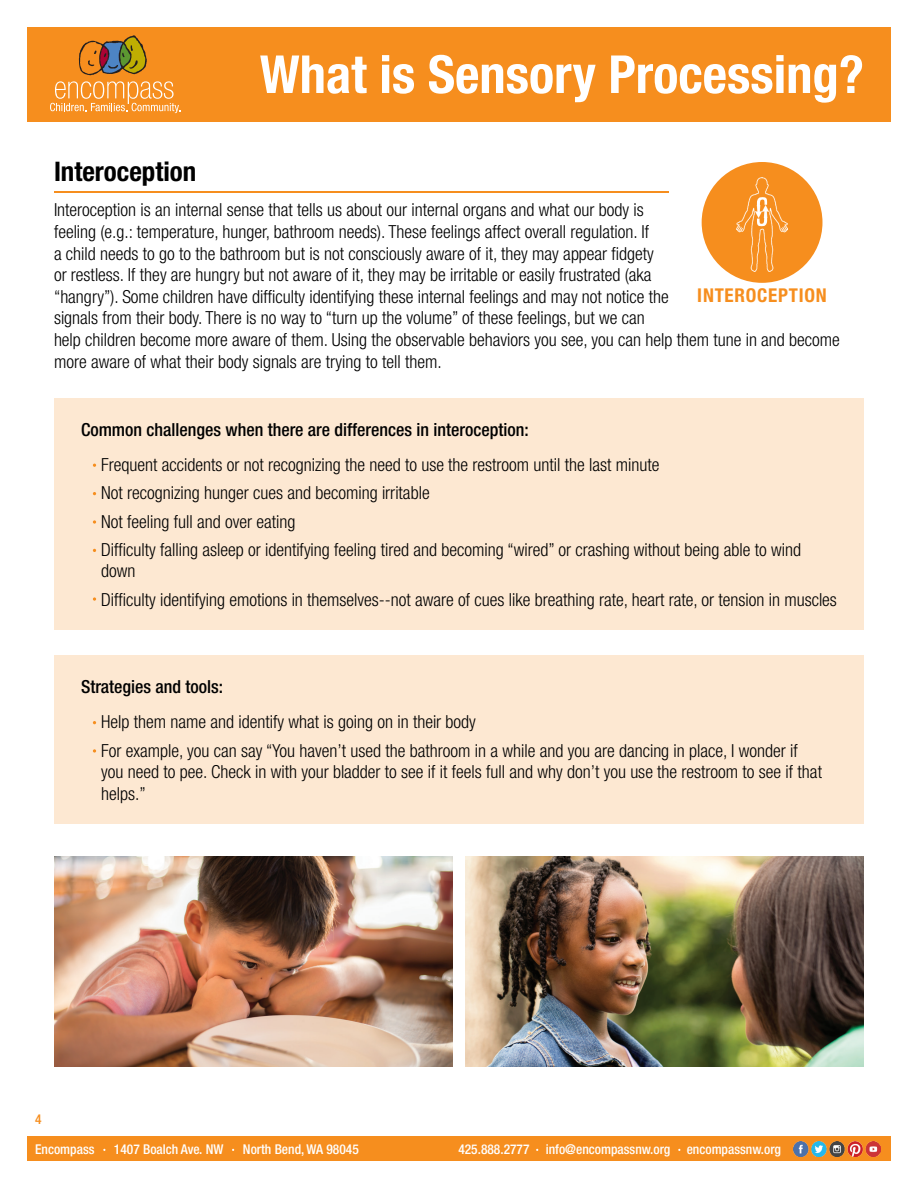
<style>
.page{position:relative;width:918px;height:1188px;background:#fff}
.page>*{position:absolute;margin:0;border:0;box-sizing:border-box;transform-origin:0 0}
.t1{font:700 condensed 52.5px "Helvetica Neue LT Pro";color:#fff}
.t2{font:700 condensed 27px "Helvetica Neue LT Pro";color:#000}
.t3{font:700 condensed 19.05px "Helvetica Neue LT Pro";letter-spacing:.04em;color:#f68e1e}
.t4{font:300 condensed 18px/21.6px "Helvetica Neue LT Pro";color:#000}
.t5{font:500 condensed 18px "Helvetica Neue LT Pro";color:#000}
.t6{font:500 condensed 13.5px "Helvetica Neue LT Pro";color:#fff}
.t7{font:500 condensed 13.5px "Helvetica Neue LT Pro";color:#f68e1e}
</style>
<div class="page">
<div style="left:27px;top:1137px;width:864px;height:24px;background:#f68e1e"></div>
<img style="left:794px;top:1141px;width:87px;height:15px">
<div style="left:54px;top:398px;width:810px;height:232px;background:#fde8d2"></div>
<div style="left:27px;top:27px;width:864px;height:95px;background:#f68e1e"></div>
<svg style="left:50px;top:35px;width:130px;height:78px"></svg>
<hr style="left:54px;top:191px;width:614px;height:1px;background:#f68e1e">
<svg style="left:93px;top:597px;width:3px;height:4px"></svg>
<svg style="left:93px;top:520px;width:3px;height:4px"></svg>
<div style="left:54px;top:656px;width:810px;height:168px;background:#fde8d2"></div>
<svg style="left:93px;top:749px;width:3px;height:4px"></svg>
<div style="left:702px;top:162px;width:120px;height:121px;background:#f68e1e;border-radius:50%"></div>
<img style="left:736px;top:178px;width:52px;height:93px">
<svg style="left:755px;top:197px;width:14px;height:29px"></svg>
<img style="left:54px;top:856px;width:398px;height:210px">
<img style="left:466px;top:856px;width:398px;height:210px">
<h1 class="t1" style="left:260px;top:43px;width:606px">What is Sensory Processing?</h1>
<h2 class="t2" style="left:54px;top:155px;width:144px">Interoception</h2>
<p class="t4" style="left:54px;top:199px;width:787px">Interoception is an internal sense that tells us about our internal organs and what our body is<br>feeling (e.g.: temperature, hunger, bathroom needs). These feelings affect overall regulation. If<br>a child needs to go to the bathroom but is not consciously aware of it, they may appear fidgety<br>or restless. If they are hungry but not aware of it, they may be irritable or easily frustrated (aka<br>“hangry”). Some children have difficulty identifying these internal feelings and may not notice the<br>signals from their body. There is no way to “turn up the volume” of these feelings, but we can<br>help children become more aware of them. Using the observable behaviors you see, you can help them tune in and become more aware of what their body signals are trying to tell them.</p>
<p class="t3" style="left:697px;top:284px;width:131px">INTEROCEPTION</p>
<p class="t5" style="left:81px;top:419px;width:449px">Common challenges when there are differences in interoception:</p>
<p class="t4" style="left:101px;top:450px;width:701px;line-height:28.3px">Frequent accidents or not recognizing the need to use the restroom until the last minute<br>Not recognizing hunger cues and becoming irritable<br>Not feeling full and over eating<br>Difficulty falling asleep or identifying feeling tired and becoming “wired” or crashing without being able to wind</p>
<p class="t4" style="left:101px;top:557px;width:737px;line-height:28.3px">down<br>Difficulty identifying emotions in themselves--not aware of cues like breathing rate, heart rate, or tension in muscles</p>
<p class="t5" style="left:81px;top:676px;width:144px">Strategies and tools:</p>
<p class="t4" style="left:101px;top:708px;width:698px;line-height:28.3px">Help them name and identify what is going on in their body<br>For example, you can say “You haven’t used the bathroom in a while and you are dancing in place, I wonder if</p>
<p class="t4" style="left:101px;top:761px;width:722px">you need to pee. Check in with your bladder to see if it feels full and why don’t you use the restroom to see if that helps.”</p>
<p class="t7" style="left:35px;top:1111px;width:8px">4</p>
<p class="t6" style="left:35px;top:1141px;width:61px">Encompass</p>
<p class="t6" style="left:114px;top:1141px;width:111px">1407 Boalch Ave. NW</p>
<p class="t6" style="left:243px;top:1141px;width:117px">North Bend, WA 98045</p>
<p class="t6" style="left:458px;top:1141px;width:324px">425.888.2777 info@encompassnw.org encompassnw.org</p>
</div>
